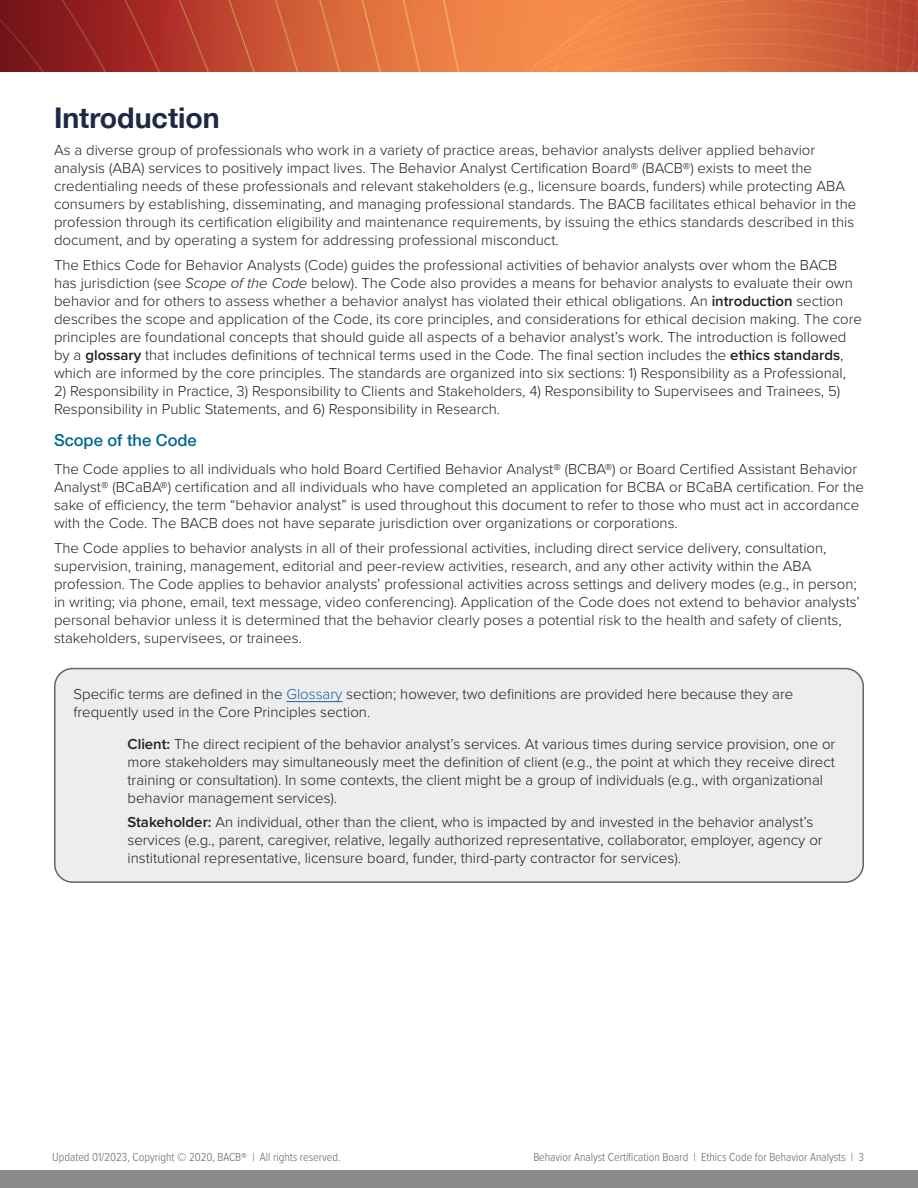
<style>
.page{position:relative;width:918px;height:1188px;background:#fff}
.page>*{position:absolute;margin:0;border:0;box-sizing:border-box;transform-origin:0 0}
.Heading_1{font:700 28.5px "Helvetica Neue LT Pro";color:#1e2945}
.Heading_3-section_he{font:500 16.5px "Helvetica Neue LT Pro";color:#00698f}
.Body_Text{font:300 15px/18px "Proxima Nova";color:#231f20}
.Body_Text-indent{font:300 15px/18px "Proxima Nova";color:#231f20}
.t1{font:300 12px "Proxima Nova Cond";color:#61646a}
.s1{font-style:italic}
.s2{font-weight:600}
.s3{color:#215e9e}
</style>
<div class="page">
<img style="left:0;top:0;width:918px;height:72px">
<div style="left:0;top:1171px;width:918px;height:17px;background:#8a8a8d"></div>
<div style="left:55px;top:669px;width:808px;height:213px;background:#ebedee;border-radius:18px"></div>
<hr style="left:286px;top:701px;width:56px;height:1px;background:#215e9e">
<div style="left:54px;top:668px;width:810px;height:215px;border:2px solid #61646a;border-radius:18px"></div>
<h1 class="Heading_1" style="left:54px;top:101px;width:167px">Introduction</h1>
<p class="Body_Text" style="left:54px;top:140px;width:804px">As a diverse group of professionals who work in a variety of practice areas, behavior analysts deliver applied behavior analysis (ABA) services to positively impact lives. The Behavior Analyst Certification Board® (BACB®) exists to meet the credentialing needs of these professionals and relevant stakeholders (e.g., licensure boards, funders) while protecting ABA consumers by establishing, disseminating, and managing professional standards. The BACB facilitates ethical behavior in the profession through its certification eligibility and maintenance requirements, by issuing the ethics standards described in this document, and by operating a system for addressing professional misconduct.</p>
<p class="Body_Text" style="left:54px;top:255px;width:810px">The Ethics Code for Behavior Analysts (Code) guides the professional activities of behavior analysts over whom the BACB has jurisdiction (see <span class="s1">Scope of the Code</span> below). The Code also provides a means for behavior analysts to evaluate their own behavior and for others to assess whether a behavior analyst has violated their ethical obligations. An <span class="s2">introduction</span> section describes the scope and application of the Code, its core principles, and considerations for ethical decision making. The core principles are foundational concepts that should guide all aspects of a behavior analyst’s work. The introduction is followed by a <span class="s2">glossary</span> that includes definitions of technical terms used in the Code. The final section includes the <span class="s2">ethics standards</span>, which are informed by the core principles. The standards are organized into six sections: 1) Responsibility as a Professional,</p>
<p class="Body_Text" style="left:54px;top:381px;width:788px">2) Responsibility in Practice, 3) Responsibility to Clients and Stakeholders, 4) Responsibility to Supervisees and Trainees, 5)<br>Responsibility in Public Statements, and 6) Responsibility in Research.</p>
<h2 class="Heading_3-section_he" style="left:54px;top:430px;width:144px">Scope of the Code</h2>
<p class="Body_Text" style="left:54px;top:459px;width:811px">The Code applies to all individuals who hold Board Certified Behavior Analyst® (BCBA®) or Board Certified Assistant Behavior Analyst® (BCaBA®) certification and all individuals who have completed an application for BCBA or BCaBA certification. For the sake of efficiency, the term “behavior analyst” is used throughout this document to refer to those who must act in accordance with the Code. The BACB does not have separate jurisdiction over organizations or corporations.</p>
<p class="Body_Text" style="left:54px;top:538px;width:807px">The Code applies to behavior analysts in all of their professional activities, including direct service delivery, consultation, supervision, training, management, editorial and peer-review activities, research, and any other activity within the ABA profession. The Code applies to behavior analysts’ professional activities across settings and delivery modes (e.g., in person; in writing; via phone, email, text message, video conferencing). Application of the Code does not extend to behavior analysts’ personal behavior unless it is determined that the behavior clearly poses a potential risk to the health and safety of clients, stakeholders, supervisees, or trainees.</p>
<p class="Body_Text" style="left:74px;top:684px;width:721px">Specific terms are defined in the <span class="s3">Glossary</span> section; however, two definitions are provided here because they are frequently used in the Core Principles section.</p>
<p class="Body_Text-indent" style="left:128px;top:734px;width:709px"><span class="s2">Client:</span> The direct recipient of the behavior analyst’s services. At various times during service provision, one or more stakeholders may simultaneously meet the definition of client (e.g., the point at which they receive direct training or consultation). In some contexts, the client might be a group of individuals (e.g., with organizational behavior management services).</p>
<p class="Body_Text-indent" style="left:128px;top:813px;width:697px"><span class="s2">Stakeholder:</span> An individual, other than the client, who is impacted by and invested in the behavior analyst’s services (e.g., parent, caregiver, relative, legally authorized representative, collaborator, employer, agency or institutional representative, licensure board, funder, third-party contractor for services).</p>
<p class="t1" style="left:52px;top:1149px;width:290px">Updated 01/2023, Copyright © 2020, BACB® | All rights reserved.</p>
<p class="t1" style="left:533px;top:1149px;width:332px">Behavior Analyst Certification Board | Ethics Code for Behavior Analysts | 3</p>
</div>
